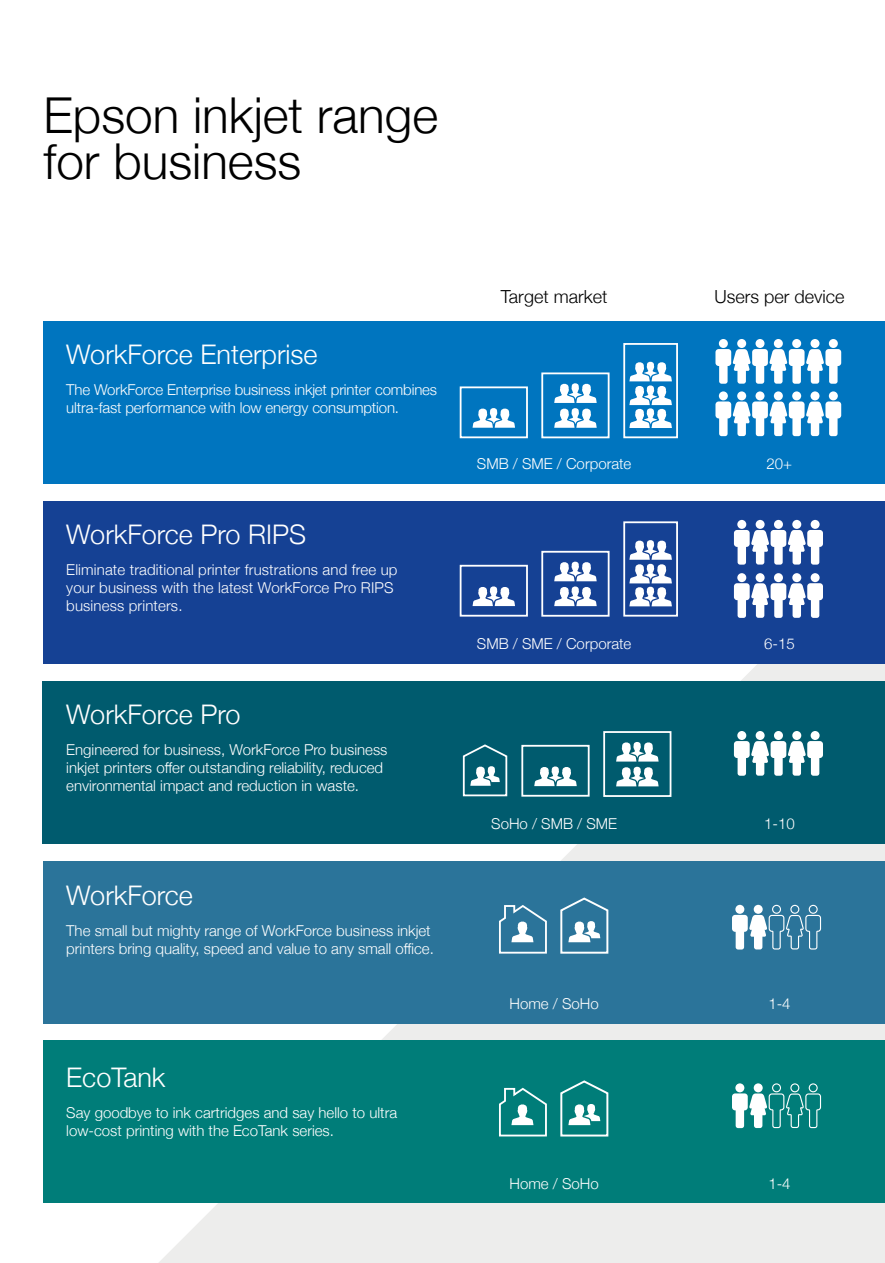
<style>
.page{position:relative;width:885px;height:1263px;background:#fff}
.page>*{position:absolute;margin:0;border:0;box-sizing:border-box;transform-origin:0 0}
.t1{font:300 49.5px/46.5px "Helvetica Neue";color:#000}
.t2{font:300 27px "Helvetica Neue";color:#fff}
.t3{font:300 18px "Helvetica Neue";color:#000}
.t4{font:300 15px/18px "Helvetica Neue";color:#fff}
</style>
<div class="page">
<svg style="left:158px;top:663px;width:726px;height:600px;fill:#ededec"></svg>
<div style="left:43px;top:680px;width:841px;height:163px;background:#005b6e"></div>
<div style="left:737px;top:731px;width:9px;height:9px;background:#fff;border-radius:50%"></div>
<svg style="left:773px;top:731px;width:9px;height:9px"></svg>
<div style="left:810px;top:731px;width:9px;height:9px;background:#fff;border-radius:50%"></div>
<div style="left:792px;top:731px;width:9px;height:9px;background:#fff;border-radius:50%"></div>
<div style="left:755px;top:731px;width:9px;height:9px;background:#fff;border-radius:50%"></div>
<svg style="left:733px;top:741px;width:89px;height:35px"></svg>
<svg style="left:462px;top:744px;width:46px;height:52px"></svg>
<svg style="left:534px;top:766px;width:42px;height:20px"></svg>
<div style="left:521px;top:745px;width:68px;height:52px;border:2px solid #fff"></div>
<svg style="left:616px;top:742px;width:42px;height:44px"></svg>
<div style="left:603px;top:731px;width:68px;height:66px;border:2px solid #fff"></div>
<div style="left:44px;top:321px;width:840px;height:163px;background:#0075bf"></div>
<div style="left:718px;top:339px;width:9px;height:9px;background:#fff;border-radius:50%"></div>
<div style="left:755px;top:339px;width:9px;height:9px;background:#fff;border-radius:50%"></div>
<div style="left:792px;top:339px;width:9px;height:9px;background:#fff;border-radius:50%"></div>
<div style="left:773px;top:339px;width:9px;height:9px;background:#fff;border-radius:50%"></div>
<div style="left:828px;top:339px;width:9px;height:9px;background:#fff;border-radius:50%"></div>
<div style="left:810px;top:339px;width:9px;height:9px;background:#fff;border-radius:50%"></div>
<div style="left:737px;top:339px;width:9px;height:9px;background:#fff;border-radius:50%"></div>
<svg style="left:715px;top:349px;width:126px;height:35px"></svg>
<div style="left:718px;top:391px;width:9px;height:9px;background:#fff;border-radius:50%"></div>
<div style="left:755px;top:391px;width:9px;height:9px;background:#fff;border-radius:50%"></div>
<div style="left:792px;top:391px;width:9px;height:9px;background:#fff;border-radius:50%"></div>
<div style="left:773px;top:391px;width:9px;height:9px;background:#fff;border-radius:50%"></div>
<div style="left:828px;top:391px;width:9px;height:9px;background:#fff;border-radius:50%"></div>
<div style="left:810px;top:391px;width:9px;height:9px;background:#fff;border-radius:50%"></div>
<div style="left:737px;top:391px;width:9px;height:9px;background:#fff;border-radius:50%"></div>
<svg style="left:715px;top:401px;width:126px;height:35px"></svg>
<svg style="left:472px;top:408px;width:43px;height:20px"></svg>
<div style="left:459px;top:386px;width:69px;height:52px;border:2px solid #fff"></div>
<svg style="left:623px;top:343px;width:55px;height:95px"></svg>
<svg style="left:554px;top:383px;width:42px;height:45px"></svg>
<div style="left:541px;top:372px;width:68px;height:66px;border:2px solid #fff"></div>
<div style="left:44px;top:501px;width:840px;height:162px;background:#154194"></div>
<div style="left:737px;top:520px;width:9px;height:9px;background:#fff;border-radius:50%"></div>
<svg style="left:773px;top:520px;width:9px;height:9px"></svg>
<div style="left:810px;top:520px;width:9px;height:9px;background:#fff;border-radius:50%"></div>
<div style="left:792px;top:520px;width:9px;height:9px;background:#fff;border-radius:50%"></div>
<div style="left:755px;top:520px;width:9px;height:9px;background:#fff;border-radius:50%"></div>
<svg style="left:733px;top:530px;width:89px;height:35px"></svg>
<div style="left:737px;top:573px;width:9px;height:9px;background:#fff;border-radius:50%"></div>
<svg style="left:773px;top:573px;width:9px;height:9px"></svg>
<div style="left:810px;top:573px;width:9px;height:9px;background:#fff;border-radius:50%"></div>
<div style="left:792px;top:573px;width:9px;height:9px;background:#fff;border-radius:50%"></div>
<div style="left:755px;top:573px;width:9px;height:9px;background:#fff;border-radius:50%"></div>
<svg style="left:733px;top:583px;width:89px;height:35px"></svg>
<svg style="left:472px;top:586px;width:43px;height:20px"></svg>
<div style="left:459px;top:565px;width:69px;height:52px;border:2px solid #fff"></div>
<svg style="left:623px;top:521px;width:55px;height:96px"></svg>
<svg style="left:554px;top:561px;width:42px;height:45px"></svg>
<div style="left:541px;top:551px;width:68px;height:66px;border:2px solid #fff"></div>
<div style="left:44px;top:860px;width:840px;height:163px;background:#2b749a"></div>
<svg style="left:732px;top:905px;width:89px;height:44px"></svg>
<svg style="left:499px;top:905px;width:48px;height:49px"></svg>
<svg style="left:560px;top:897px;width:49px;height:57px"></svg>
<div style="left:44px;top:1040px;width:840px;height:163px;background:#007d79"></div>
<svg style="left:732px;top:1083px;width:89px;height:45px"></svg>
<svg style="left:499px;top:1087px;width:48px;height:49px"></svg>
<svg style="left:560px;top:1080px;width:49px;height:56px"></svg>
<h1 class="t1" style="left:44px;top:88px;width:396px">Epson inkjet range for business</h1>
<h2 class="t2" style="left:66px;top:332px;width:253px">WorkForce Enterprise</h2>
<p class="t4" style="left:66px;top:379px;width:372px">The WorkForce Enterprise business inkjet printer combines ultra-fast performance with low energy consumption.</p>
<h2 class="t2" style="left:66px;top:513px;width:241px">WorkForce Pro RIPS</h2>
<p class="t4" style="left:66px;top:560px;width:333px">Eliminate traditional printer frustrations and free up your business with the latest WorkForce Pro RIPS business printers.</p>
<h2 class="t2" style="left:66px;top:692px;width:176px">WorkForce Pro</h2>
<p class="t4" style="left:66px;top:739px;width:322px">Engineered for business, WorkForce Pro business inkjet printers offer outstanding reliability, reduced environmental impact and reduction in waste.</p>
<h2 class="t2" style="left:66px;top:874px;width:128px">WorkForce</h2>
<p class="t4" style="left:66px;top:921px;width:369px">The small but mighty range of WorkForce business inkjet printers bring quality, speed and value to any small office.</p>
<h2 class="t2" style="left:66px;top:1055px;width:101px">EcoTank</h2>
<p class="t4" style="left:66px;top:1102px;width:332px">Say goodbye to ink cartridges and say hello to ultra low-cost printing with the EcoTank series.</p>
<p class="t3" style="left:501px;top:282px;width:108px">Target market</p>
<p class="t3" style="left:714px;top:282px;width:132px">Users per device</p>
<p class="t4" style="left:477px;top:453px;width:156px">SMB / SME / Corporate</p>
<p class="t4" style="left:766px;top:453px;width:27px">20+</p>
<p class="t4" style="left:477px;top:634px;width:156px">SMB / SME / Corporate</p>
<p class="t4" style="left:764px;top:634px;width:32px">6-15</p>
<p class="t4" style="left:491px;top:813px;width:127px">SoHo / SMB / SME</p>
<p class="t4" style="left:764px;top:813px;width:32px">1-10</p>
<p class="t4" style="left:509px;top:994px;width:91px">Home / SoHo</p>
<p class="t4" style="left:768px;top:994px;width:24px">1-4</p>
<p class="t4" style="left:509px;top:1173px;width:91px">Home / SoHo</p>
<p class="t4" style="left:768px;top:1173px;width:24px">1-4</p>
</div>
